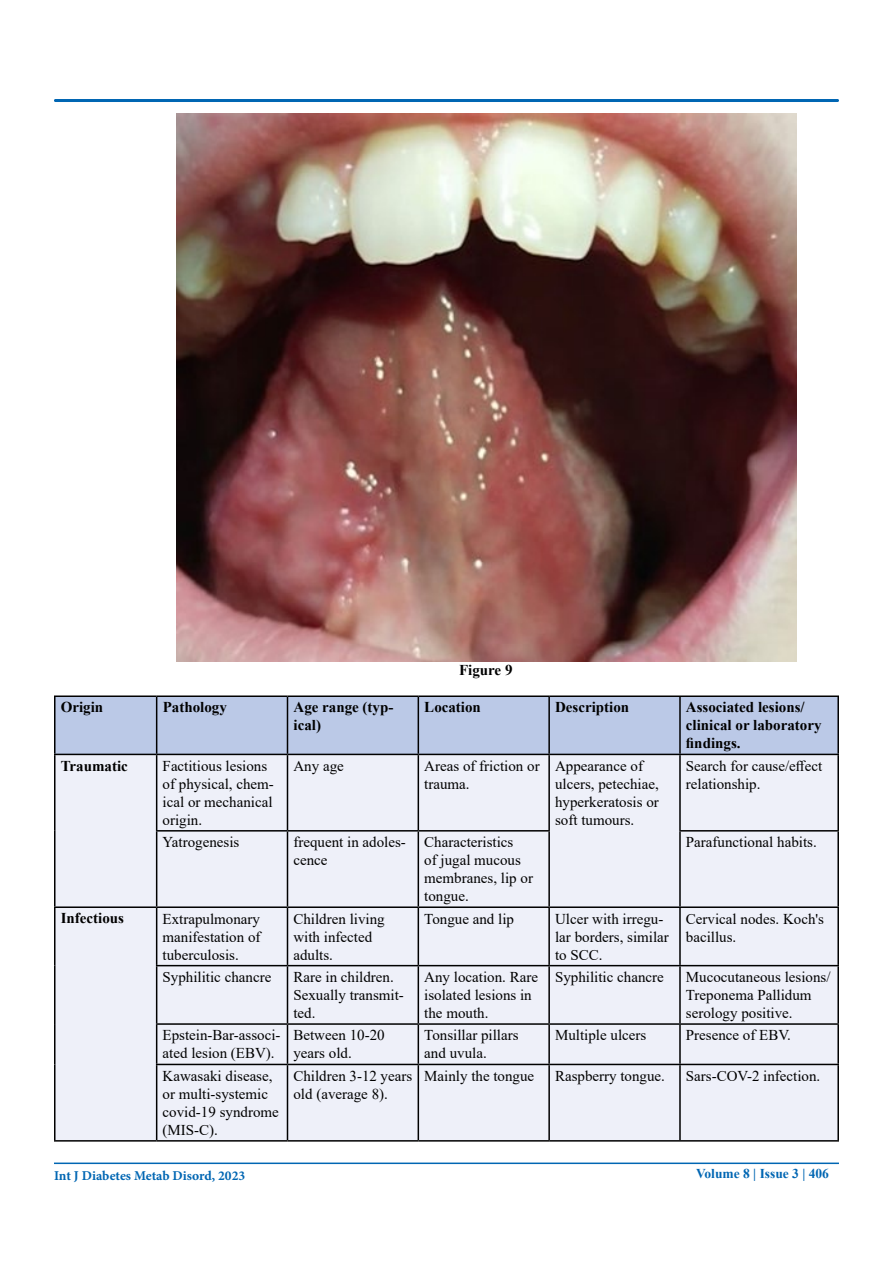
<style>
.page{position:relative;width:893px;height:1263px;background:#fff}
.page>*{position:absolute;margin:0;border:0;box-sizing:border-box;transform-origin:0 0}
.t1{font:15px/18px "Times New Roman";color:#000}
.t2{font:700 15px/18px "Times New Roman";color:#000}
.t3{font:700 13.5px "Minion Pro";color:#0066b3}
.t4{font:700 13.5px "Times New Roman";color:#0066b3}
</style>
<div class="page">
<div style="left:54px;top:99px;width:785px;height:3px;border:2px solid #0066b3"></div>
<hr style="left:54px;top:1162px;width:785px;height:2px;background:#0066b3">
<img style="left:177px;top:114px;width:619px;height:548px">
<div style="left:56px;top:697px;width:781px;height:57px;background:#bbc9e7"></div>
<div style="left:56px;top:755px;width:781px;height:385px;background:#eef0f9"></div>
<hr style="left:54px;top:695px;width:103px;height:2px;background:#000">
<hr style="left:54px;top:697px;width:2px;height:57px;background:#000">
<hr style="left:157px;top:695px;width:130px;height:2px;background:#000">
<hr style="left:156px;top:697px;width:1px;height:57px;background:#000">
<hr style="left:287px;top:695px;width:131px;height:2px;background:#000">
<hr style="left:287px;top:697px;width:1px;height:57px;background:#000">
<hr style="left:418px;top:695px;width:131px;height:2px;background:#000">
<hr style="left:418px;top:697px;width:1px;height:57px;background:#000">
<hr style="left:549px;top:695px;width:131px;height:2px;background:#000">
<hr style="left:548px;top:697px;width:2px;height:57px;background:#000">
<hr style="left:680px;top:695px;width:159px;height:2px;background:#000">
<hr style="left:679px;top:697px;width:2px;height:57px;background:#000">
<hr style="left:837px;top:697px;width:2px;height:57px;background:#000">
<hr style="left:54px;top:754px;width:103px;height:1px;background:#000">
<hr style="left:54px;top:755px;width:2px;height:76px;background:#000">
<hr style="left:157px;top:754px;width:130px;height:1px;background:#000">
<hr style="left:156px;top:755px;width:1px;height:75px;background:#000">
<hr style="left:287px;top:754px;width:131px;height:1px;background:#000">
<hr style="left:287px;top:755px;width:1px;height:75px;background:#000">
<hr style="left:418px;top:754px;width:131px;height:1px;background:#000">
<hr style="left:418px;top:755px;width:1px;height:75px;background:#000">
<hr style="left:549px;top:754px;width:131px;height:1px;background:#000">
<hr style="left:548px;top:755px;width:2px;height:75px;background:#000">
<hr style="left:680px;top:754px;width:159px;height:1px;background:#000">
<hr style="left:679px;top:755px;width:2px;height:75px;background:#000">
<hr style="left:837px;top:755px;width:2px;height:75px;background:#000">
<hr style="left:54px;top:831px;width:2px;height:75px;background:#000">
<hr style="left:156px;top:830px;width:131px;height:1px;background:#000">
<hr style="left:156px;top:831px;width:1px;height:75px;background:#000">
<hr style="left:287px;top:830px;width:131px;height:1px;background:#000">
<hr style="left:287px;top:831px;width:1px;height:75px;background:#000">
<hr style="left:418px;top:830px;width:132px;height:1px;background:#000">
<hr style="left:418px;top:831px;width:1px;height:75px;background:#000">
<hr style="left:548px;top:831px;width:2px;height:75px;background:#000">
<hr style="left:679px;top:830px;width:160px;height:1px;background:#000">
<hr style="left:679px;top:831px;width:2px;height:75px;background:#000">
<hr style="left:837px;top:831px;width:2px;height:75px;background:#000">
<hr style="left:54px;top:906px;width:103px;height:2px;background:#000">
<hr style="left:54px;top:908px;width:2px;height:58px;background:#000">
<hr style="left:157px;top:906px;width:130px;height:2px;background:#000">
<hr style="left:156px;top:908px;width:1px;height:57px;background:#000">
<hr style="left:287px;top:906px;width:131px;height:2px;background:#000">
<hr style="left:287px;top:908px;width:1px;height:57px;background:#000">
<hr style="left:418px;top:906px;width:131px;height:2px;background:#000">
<hr style="left:418px;top:908px;width:1px;height:57px;background:#000">
<hr style="left:549px;top:906px;width:131px;height:2px;background:#000">
<hr style="left:548px;top:908px;width:2px;height:57px;background:#000">
<hr style="left:680px;top:906px;width:159px;height:2px;background:#000">
<hr style="left:679px;top:908px;width:2px;height:57px;background:#000">
<hr style="left:837px;top:908px;width:2px;height:57px;background:#000">
<hr style="left:54px;top:966px;width:2px;height:58px;background:#000">
<hr style="left:156px;top:965px;width:131px;height:1px;background:#000">
<hr style="left:156px;top:966px;width:1px;height:57px;background:#000">
<hr style="left:287px;top:965px;width:131px;height:1px;background:#000">
<hr style="left:287px;top:966px;width:1px;height:57px;background:#000">
<hr style="left:418px;top:965px;width:131px;height:1px;background:#000">
<hr style="left:418px;top:966px;width:1px;height:57px;background:#000">
<hr style="left:549px;top:965px;width:131px;height:1px;background:#000">
<hr style="left:548px;top:966px;width:2px;height:57px;background:#000">
<hr style="left:680px;top:965px;width:159px;height:1px;background:#000">
<hr style="left:679px;top:966px;width:2px;height:57px;background:#000">
<hr style="left:837px;top:966px;width:2px;height:57px;background:#000">
<hr style="left:54px;top:1024px;width:2px;height:40px;background:#000">
<hr style="left:156px;top:1023px;width:131px;height:2px;background:#000">
<hr style="left:156px;top:1025px;width:1px;height:39px;background:#000">
<hr style="left:287px;top:1023px;width:131px;height:2px;background:#000">
<hr style="left:287px;top:1025px;width:1px;height:39px;background:#000">
<hr style="left:418px;top:1023px;width:131px;height:2px;background:#000">
<hr style="left:418px;top:1025px;width:1px;height:39px;background:#000">
<hr style="left:549px;top:1023px;width:131px;height:2px;background:#000">
<hr style="left:548px;top:1025px;width:2px;height:39px;background:#000">
<hr style="left:680px;top:1023px;width:159px;height:2px;background:#000">
<hr style="left:679px;top:1025px;width:2px;height:39px;background:#000">
<hr style="left:837px;top:1025px;width:2px;height:39px;background:#000">
<hr style="left:54px;top:1064px;width:2px;height:76px;background:#000">
<hr style="left:156px;top:1064px;width:131px;height:1px;background:#000">
<hr style="left:156px;top:1065px;width:1px;height:75px;background:#000">
<hr style="left:287px;top:1064px;width:131px;height:1px;background:#000">
<hr style="left:287px;top:1065px;width:1px;height:75px;background:#000">
<hr style="left:418px;top:1064px;width:131px;height:1px;background:#000">
<hr style="left:418px;top:1065px;width:1px;height:75px;background:#000">
<hr style="left:549px;top:1064px;width:131px;height:1px;background:#000">
<hr style="left:548px;top:1065px;width:2px;height:75px;background:#000">
<hr style="left:680px;top:1064px;width:159px;height:1px;background:#000">
<hr style="left:679px;top:1065px;width:2px;height:75px;background:#000">
<hr style="left:837px;top:1065px;width:2px;height:75px;background:#000">
<hr style="left:54px;top:1140px;width:103px;height:1px;background:#000">
<hr style="left:157px;top:1140px;width:130px;height:1px;background:#000">
<hr style="left:287px;top:1140px;width:131px;height:1px;background:#000">
<hr style="left:418px;top:1140px;width:131px;height:1px;background:#000">
<hr style="left:549px;top:1140px;width:131px;height:1px;background:#000">
<hr style="left:680px;top:1140px;width:159px;height:1px;background:#000">
<p class="t2" style="left:459px;top:660px;width:55px">Figure 9</p>
<p class="t2" style="left:61px;top:698px;width:44px">Origin</p>
<p class="t2" style="left:163px;top:698px;width:66px">Pathology</p>
<p class="t2" style="left:293px;top:698px;width:101px">Age range (typ&shy;ical)</p>
<p class="t2" style="left:424px;top:698px;width:58px">Location</p>
<p class="t2" style="left:555px;top:698px;width:76px">Description</p>
<p class="t2" style="left:686px;top:698px;width:137px">Associated lesions/ clinical or laboratory findings.</p>
<p class="t2" style="left:61px;top:756px;width:69px">Traumatic</p>
<p class="t1" style="left:163px;top:756px;width:113px">Factitious lesions of physical, chem&shy;ical or mechanical origin.</p>
<p class="t1" style="left:293px;top:756px;width:52px">Any age</p>
<p class="t1" style="left:424px;top:756px;width:117px">Areas of friction or trauma.</p>
<p class="t1" style="left:555px;top:756px;width:105px">Appearance of ulcers, petechiae, hyperkeratosis or soft tumours.</p>
<p class="t1" style="left:686px;top:756px;width:138px">Search for cause/effect relationship.</p>
<p class="t1" style="left:163px;top:833px;width:78px">Yatrogenesis</p>
<p class="t1" style="left:293px;top:833px;width:114px">frequent in adoles&shy;cence</p>
<p class="t1" style="left:424px;top:833px;width:110px">Characteristics<br>of jugal mucous membranes, lip or tongue.</p>
<p class="t1" style="left:686px;top:833px;width:132px">Parafunctional habits.</p>
<p class="t2" style="left:61px;top:909px;width:65px">Infectious</p>
<p class="t1" style="left:163px;top:909px;width:99px;text-align:justify">Extrapulmonary manifestation of tuberculosis.</p>
<p class="t1" style="left:293px;top:909px;width:93px">Children living with infected adults.</p>
<p class="t1" style="left:424px;top:909px;width:91px">Tongue and lip</p>
<p class="t1" style="left:555px;top:909px;width:115px">Ulcer with irregu&shy;lar borders, similar to SCC.</p>
<p class="t1" style="left:686px;top:909px;width:140px">Cervical nodes. Koch's bacillus.</p>
<p class="t1" style="left:163px;top:967px;width:110px">Syphilitic chancre</p>
<p class="t1" style="left:293px;top:967px;width:112px">Rare in children.<br>Sexually transmit&shy;ted.</p>
<p class="t1" style="left:424px;top:967px;width:115px">Any location. Rare isolated lesions in the mouth.</p>
<p class="t1" style="left:555px;top:967px;width:110px">Syphilitic chancre</p>
<p class="t1" style="left:686px;top:967px;width:146px">Mucocutaneous lesions/<br>Treponema Pallidum serology positive.</p>
<p class="t1" style="left:163px;top:1026px;width:119px">Epstein-Bar-associ&shy;ated lesion (EBV).</p>
<p class="t1" style="left:293px;top:1026px;width:93px">Between 10-20 years old.</p>
<p class="t1" style="left:424px;top:1026px;width:96px">Tonsillar pillars and uvula.</p>
<p class="t1" style="left:555px;top:1026px;width:93px">Multiple ulcers</p>
<p class="t1" style="left:686px;top:1026px;width:107px">Presence of EBV.</p>
<p class="t1" style="left:163px;top:1066px;width:118px">Kawasaki disease, or multi-systemic covid-19 syndrome (MIS-C).</p>
<p class="t1" style="left:293px;top:1066px;width:120px">Children 3-12 years old (average 8).</p>
<p class="t1" style="left:424px;top:1066px;width:111px">Mainly the tongue</p>
<p class="t1" style="left:555px;top:1066px;width:111px">Raspberry tongue.</p>
<p class="t1" style="left:686px;top:1066px;width:136px">Sars-COV-2 infection.</p>
<p class="t3" style="left:54px;top:1166px;width:193px">Int J Diabetes Metab Disord, 2023</p>
<p class="t4" style="left:696px;top:1163px;width:134px">Volume 8 | Issue 3 | 406</p>
</div>
